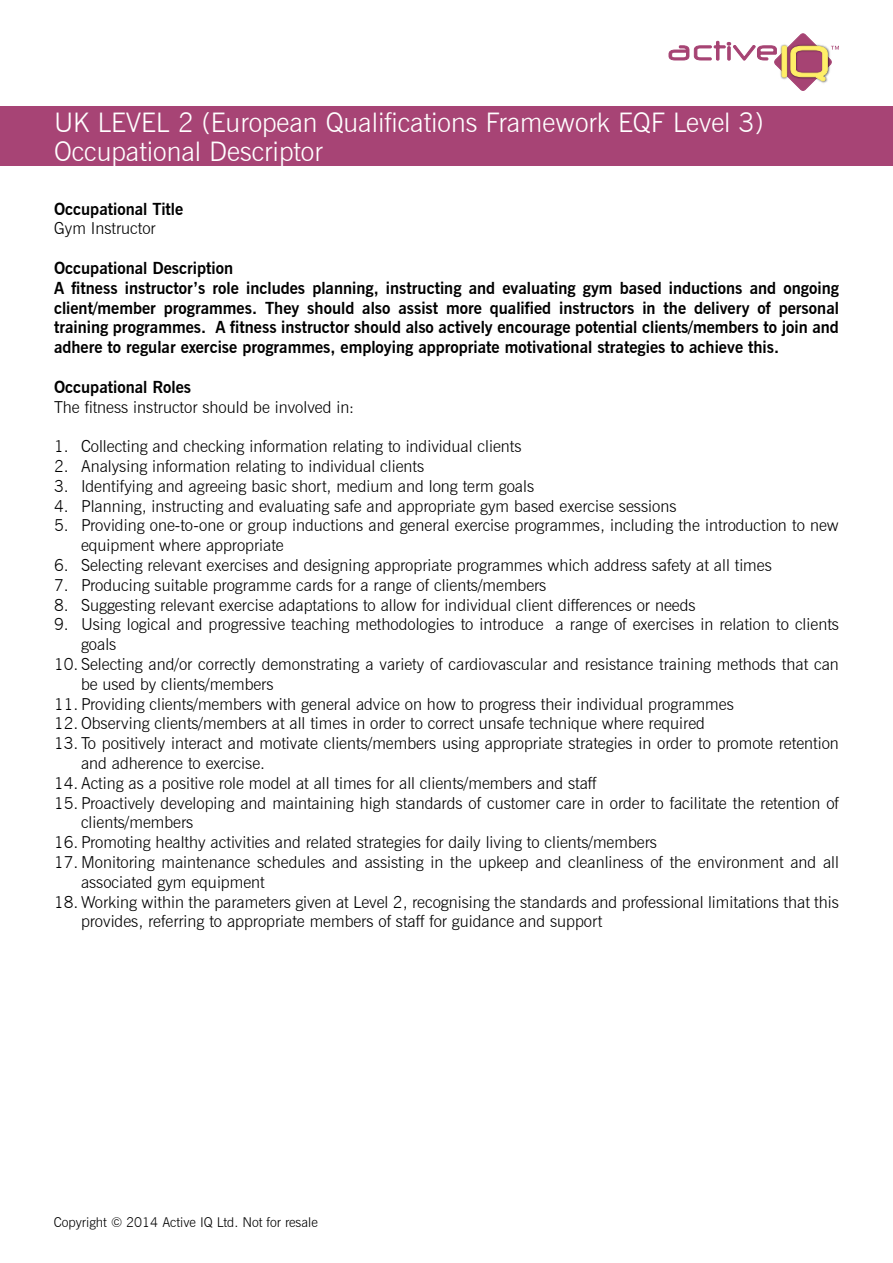
<style>
.page{position:relative;width:893px;height:1263px;background:#fff}
.page>*{position:absolute;margin:0;border:0;box-sizing:border-box;transform-origin:0 0}
.t1{font:300 27px/28.5px "News Gothic BT";color:#fff}
.t2{font:300 16.5px/19.8px "News Gothic BT";color:#000}
.t3{font:700 16.5px/19.8px "News Gothic BT";color:#000}
.t4{font:300 13.5px "News Gothic BT";color:#000}
</style>
<div class="page">
<div style="left:0;top:106px;width:893px;height:60px;background:#a74475"></div>
<svg style="left:669px;top:34px;width:170px;height:57px"></svg>
<h1 class="t1" style="left:54px;top:108px;width:711px">UK LEVEL 2 (European Qualifications Framework EQF Level 3)<br>Occupational Descriptor</h1>
<p class="t3" style="left:54px;top:199px;width:131px">Occupational Title</p>
<p class="t2" style="left:54px;top:218px;width:103px">Gym Instructor</p>
<p class="t3" style="left:54px;top:258px;width:786px">Occupational Description<br>A fitness instructor’s role includes planning, instructing and evaluating gym based inductions and ongoing client/member programmes. They should also assist more qualified instructors in the delivery of personal training programmes. A fitness instructor should also actively encourage potential clients/members to join and adhere to regular exercise programmes, employing appropriate motivational strategies to achieve this.</p>
<p class="t3" style="left:54px;top:377px;width:139px">Occupational Roles</p>
<p class="t2" style="left:54px;top:397px;width:301px">The fitness instructor should be involved in:</p>
<p class="t2" style="left:54px;top:436px;width:469px">1. Collecting and checking information relating to individual clients</p>
<p class="t2" style="left:54px;top:456px;width:372px">2. Analysing information relating to individual clients</p>
<p class="t2" style="left:54px;top:476px;width:482px">3. Identifying and agreeing basic short, medium and long term goals</p>
<p class="t2" style="left:54px;top:496px;width:624px">4. Planning, instructing and evaluating safe and appropriate gym based exercise sessions</p>
<p class="t2" style="left:81px;top:515px;width:759px;text-indent:-27px">5. Providing one-to-one or group inductions and general exercise programmes, including the introduction to new equipment where appropriate</p>
<p class="t2" style="left:54px;top:555px;width:719px">6. Selecting relevant exercises and designing appropriate programmes which address safety at all times</p>
<p class="t2" style="left:54px;top:575px;width:494px">7. Producing suitable programme cards for a range of clients/members</p>
<p class="t2" style="left:54px;top:595px;width:643px">8. Suggesting relevant exercise adaptations to allow for individual client differences or needs</p>
<p class="t2" style="left:81px;top:614px;width:759px;text-indent:-27px">9. Using logical and progressive teaching methodologies to introduce a range of exercises in relation to clients goals</p>
<p class="t2" style="left:81px;top:654px;width:759px;text-indent:-27px">10. Selecting and/or correctly demonstrating a variety of cardiovascular and resistance training methods that can be used by clients/members</p>
<p class="t2" style="left:54px;top:694px;width:681px">11. Providing clients/members with general advice on how to progress their individual programmes<br>12.Observing clients/members at all times in order to correct unsafe technique where required</p>
<p class="t2" style="left:81px;top:733px;width:759px;text-indent:-27px">13. To positively interact and motivate clients/members using appropriate strategies in order to promote retention and adherence to exercise.</p>
<p class="t2" style="left:54px;top:773px;width:544px">14. Acting as a positive role model at all times for all clients/members and staff</p>
<p class="t2" style="left:81px;top:793px;width:759px;text-indent:-27px">15. Proactively developing and maintaining high standards of customer care in order to facilitate the retention of clients/members</p>
<p class="t2" style="left:54px;top:832px;width:604px">16. Promoting healthy activities and related strategies for daily living to clients/members</p>
<p class="t2" style="left:81px;top:852px;width:759px;text-indent:-27px">17. Monitoring maintenance schedules and assisting in the upkeep and cleanliness of the environment and all associated gym equipment</p>
<p class="t2" style="left:81px;top:892px;width:759px;text-indent:-27px">18. Working within the parameters given at Level 2, recognising the standards and professional limitations that this provides, referring to appropriate members of staff for guidance and support</p>
<p class="t4" style="left:54px;top:1214px;width:265px">Copyright © 2014 Active IQ Ltd. Not for resale</p>
</div>
